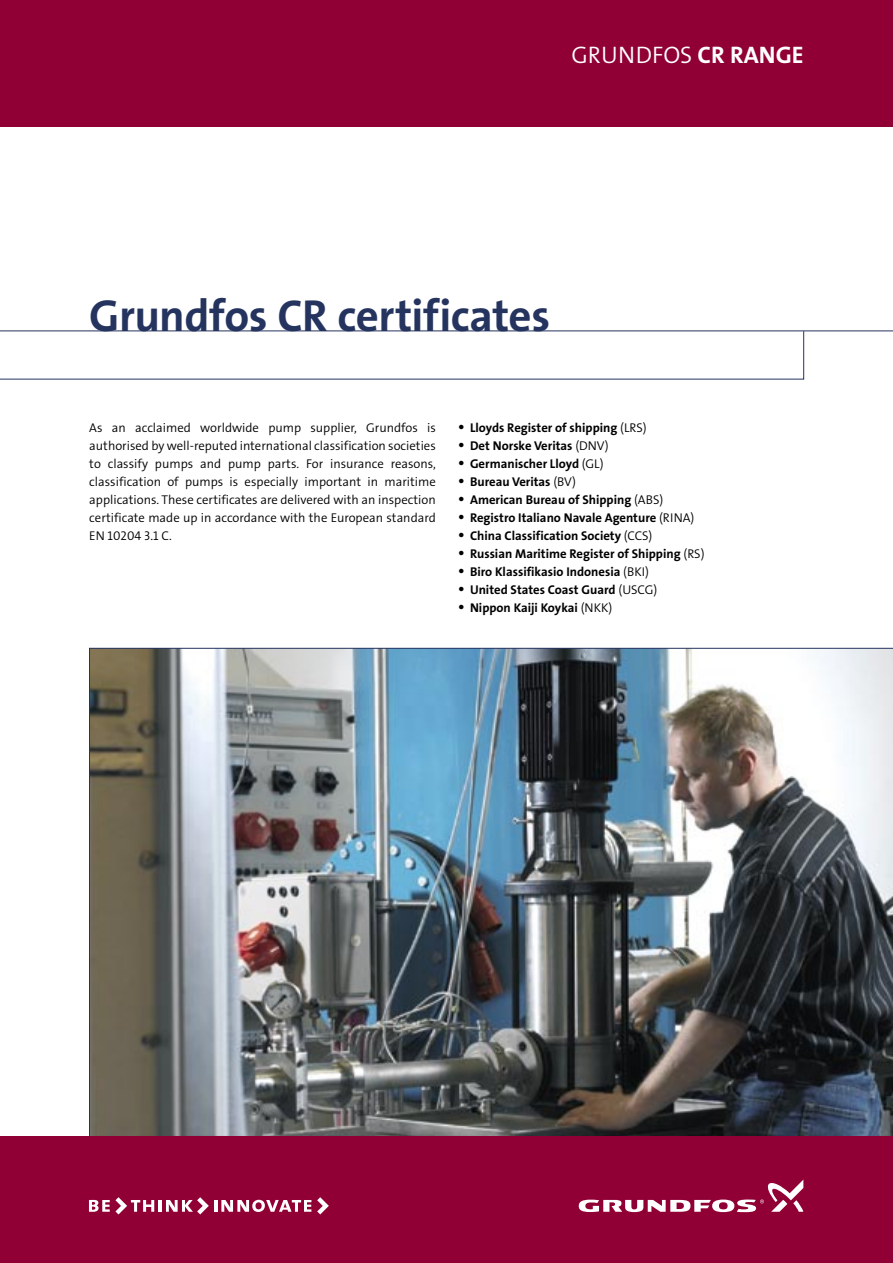
<style>
.page{position:relative;width:893px;height:1263px;background:#fff}
.page>*{position:absolute;margin:0;border:0;box-sizing:border-box;transform-origin:0 0}
.gr_overskrift_30_31{font:45px "The Sans Grundfos 7 B";letter-spacing:-.01em;color:#25345f}
.t1{font:24px "The Sans Grundfos 4 SL";color:#fff}
.gr_brod_8_5_12{font:12.75px/18px "The Sans Grundfos 4 SL";color:#000;text-align:justify}
.gr_brod_8_5_12-2{font:12.75px "The Sans Grundfos 7 B";color:#000}
.s1{font-family:"The Sans Grundfos 7 B"}
.s2{font-family:"The Sans Grundfos 4 SL";font-size:20.25px}
.s3{font-family:"The Sans Grundfos 4 SL"}
</style>
<div class="page">
<img style="left:89px;top:648px;width:804px;height:489px">
<svg style="left:0;top:332px;width:804px;height:48px"></svg>
<hr style="left:0;top:331px;width:893px;height:1px;background:#25345f">
<div style="left:0;top:0;width:893px;height:126px;background:#900034"></div>
<div style="left:0;top:1137px;width:893px;height:126px;background:#900034"></div>
<svg style="left:579px;top:1180px;width:224px;height:32px"></svg>
<svg style="left:89px;top:1197px;width:222px;height:17px"></svg>
<svg style="left:317px;top:1197px;width:12px;height:17px"></svg>
<p class="t1" style="left:571px;top:43px;width:234px">GRUNDFOS <span class="s1">CR RANGE</span></p>
<p class="gr_overskrift_30_31" style="left:89px;top:292px;width:462px">Grundfos CR certificates</p>
<p class="gr_brod_8_5_12" style="left:89px;top:419px;width:348px">As an acclaimed worldwide pump supplier, Grundfos is authorised by well-reputed international classification societies to classify pumps and pump parts. For insurance reasons, classification of pumps is especially important in maritime applications. These certificates are delivered with an inspection certificate made up in accordance with the European standard EN 10204 3.1 C.</p>
<p class="gr_brod_8_5_12-2" style="left:457px;top:421px;width:191px"><span class="s2">•</span> Lloyds Register of shipping <span class="s3">(LRS)</span></p>
<p class="gr_brod_8_5_12-2" style="left:457px;top:439px;width:153px"><span class="s2">•</span> Det Norske Veritas <span class="s3">(DNV)</span></p>
<p class="gr_brod_8_5_12-2" style="left:457px;top:457px;width:148px"><span class="s2">•</span> Germanischer Lloyd <span class="s3">(GL)</span></p>
<p class="gr_brod_8_5_12-2" style="left:457px;top:475px;width:120px"><span class="s2">•</span> Bureau Veritas <span class="s3">(BV)</span></p>
<p class="gr_brod_8_5_12-2" style="left:457px;top:493px;width:208px"><span class="s2">•</span> American Bureau of Shipping <span class="s3">(ABS)</span></p>
<p class="gr_brod_8_5_12-2" style="left:457px;top:511px;width:239px"><span class="s2">•</span> Registro Italiano Navale Agenture <span class="s3">(RINA)</span></p>
<p class="gr_brod_8_5_12-2" style="left:457px;top:529px;width:197px"><span class="s2">•</span> China Classification Society <span class="s3">(CCS)</span></p>
<p class="gr_brod_8_5_12-2" style="left:457px;top:547px;width:249px"><span class="s2">•</span> Russian Maritime Register of Shipping <span class="s3">(RS)</span></p>
<p class="gr_brod_8_5_12-2" style="left:457px;top:565px;width:193px"><span class="s2">•</span> Biro Klassifikasio Indonesia <span class="s3">(BKI)</span></p>
<p class="gr_brod_8_5_12-2" style="left:457px;top:583px;width:202px"><span class="s2">•</span> United States Coast Guard <span class="s3">(USCG)</span></p>
<p class="gr_brod_8_5_12-2" style="left:457px;top:601px;width:157px"><span class="s2">•</span> Nippon Kaiji Koykai <span class="s3">(NKK)</span></p>
</div>
